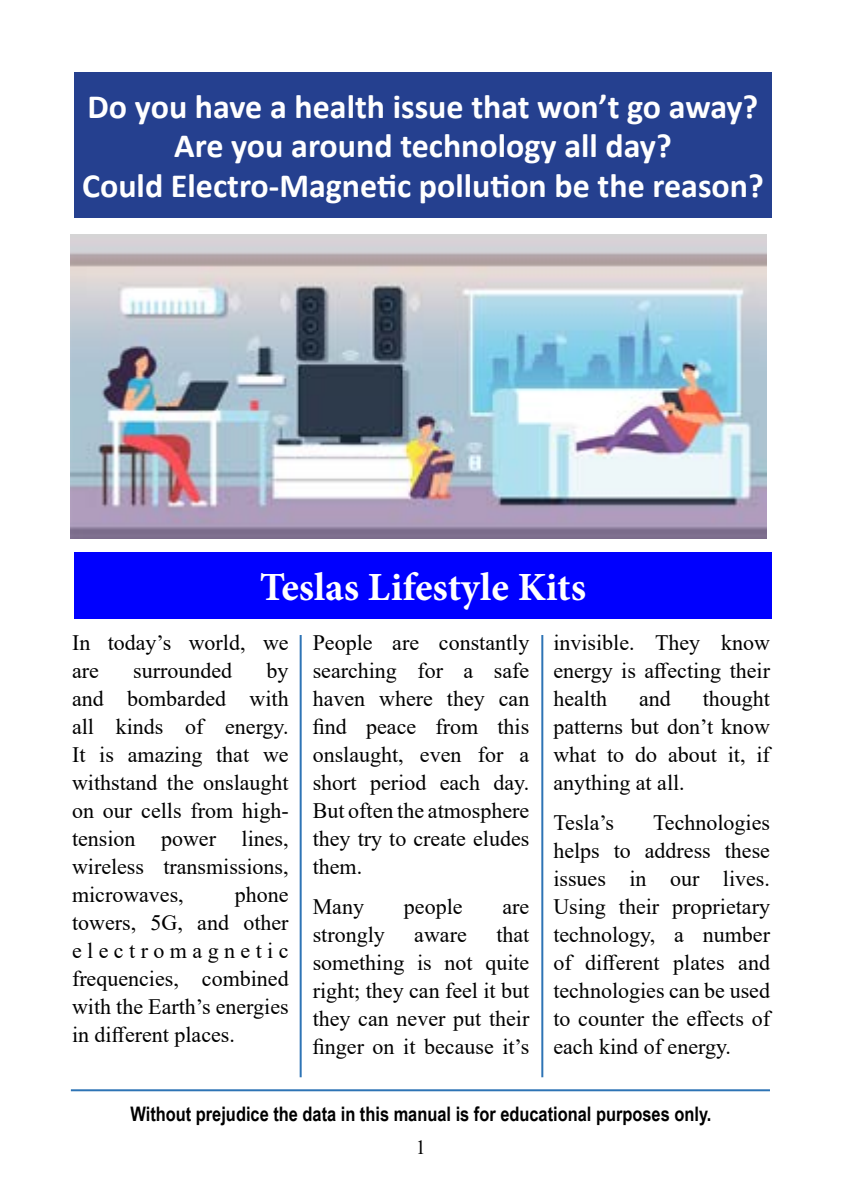
<style>
.page{position:relative;width:842px;height:1191px;background:#fff}
.page>*{position:absolute;margin:0;border:0;box-sizing:border-box;transform-origin:0 0}
.t1{font:700 40px "Minion Pro";color:#fff}
.t2{font:700 34px/39.4px "Calibri";color:#fff;text-align:center}
.t3{font:22px/28px "Times New Roman";color:#000;text-align:justify}
.t4{font:700 20px "Arial Narrow";color:#000}
.t5{font:20px "Times New Roman";color:#000}
</style>
<div class="page">
<div style="left:74px;top:552px;width:698px;height:67px;background:#00f"></div>
<div style="left:74px;top:72px;width:698px;height:145px;background:#25408f"></div>
<hr style="left:300px;top:635px;width:2px;height:442px;background:#2e74b5">
<hr style="left:541px;top:635px;width:2px;height:442px;background:#2e74b5">
<img style="left:71px;top:235px;width:695px;height:303px">
<hr style="left:71px;top:1089px;width:699px;height:2px;background:#2e74b5">
<h2 class="t2" style="left:82px;top:87px;width:683px">Do you have a health issue that won’t go away?<br>Are you around technology all day?<br>Could Electro-Magnetic pollution be the reason?</h2>
<h1 class="t1" style="left:260px;top:559px;width:328px">Teslas Lifestyle Kits</h1>
<p class="t3" style="left:72px;top:628px;width:218px">In today’s world, we are</p>
<p class="t3" style="left:72px;top:656px;width:218px;text-indent:195px">by and bombarded with all kinds of energy.<br>It is amazing that we withstand the onslaught on our cells from high&shy;tension power lines, wireless transmissions, microwaves,</p>
<p class="t3" style="left:133px;top:656px;width:100px">surrounded</p>
<p class="t3" style="left:72px;top:880px;width:218px;text-indent:163px">phone towers, 5G, and other electromagnetic frequencies, combined with the Earth’s energies in different places.</p>
<p class="t3" style="left:313px;top:628px;width:218px">People are constantly searching for a safe haven where they can find peace from this onslaught, even for a short period each day.<br>But often the atmosphere they try to create eludes them.</p>
<p class="t3" style="left:313px;top:891px;width:53px">Many</p>
<p class="t3" style="left:404px;top:891px;width:60px">people</p>
<p class="t3" style="left:502px;top:891px;width:28px">are</p>
<p class="t3" style="left:313px;top:919px;width:74px">strongly</p>
<p class="t3" style="left:414px;top:919px;width:54px">aware</p>
<p class="t3" style="left:313px;top:919px;width:218px;text-indent:184px">that something is not quite right; they can feel it but they can never put their finger on it because it’s</p>
<p class="t3" style="left:553px;top:628px;width:218px">invisible. They know energy is affecting their health</p>
<p class="t3" style="left:553px;top:684px;width:218px;text-indent:149px">thought patterns but don’t know what to do about it, if anything at all.</p>
<p class="t3" style="left:553px;top:807px;width:62px">Tesla’s</p>
<p class="t3" style="left:639px;top:684px;width:33px">and</p>
<p class="t3" style="left:553px;top:807px;width:218px;text-indent:100px">Technologies helps to address these issues in our lives.<br>Using their proprietary technology, a number of different plates and technologies can be used to counter the effects of each kind of energy.</p>
<p class="t4" style="left:130px;top:1099px;width:583px">Without prejudice the data in this manual is for educational purposes only.</p>
<p class="t5" style="left:416px;top:1132px;width:11px">1</p>
</div>
